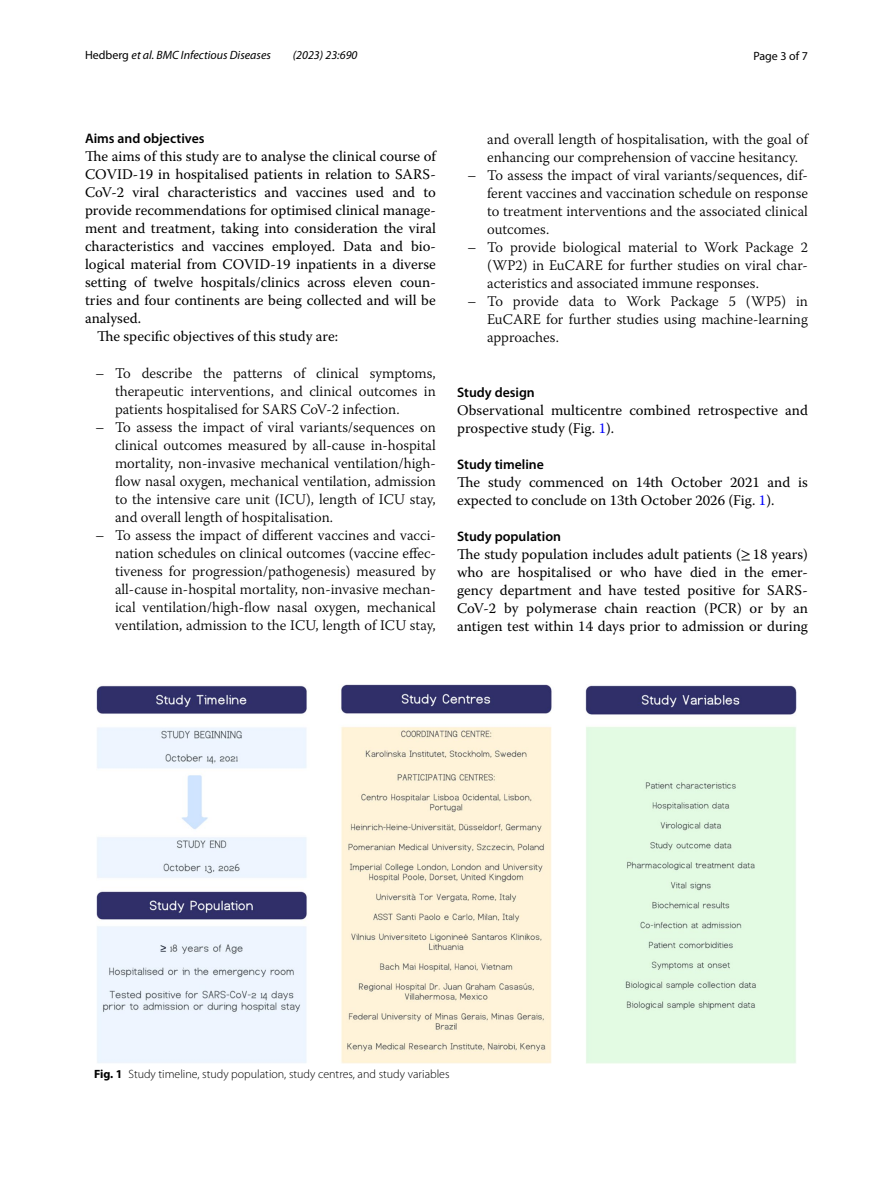
<style>
.page{position:relative;width:893px;height:1187px;background:#fff}
.page>*{position:absolute;margin:0;border:0;box-sizing:border-box;transform-origin:0 0}
.t1{font:300 14.7px/18px "Warnock Pro";color:#000;text-align:justify}
.t2{font:14.7px/18px "Warnock Pro";color:#000}
.t3{font:600 13.8px "Myriad Pro";color:#000}
.t4{font:300 12px "Myriad Pro";color:#000}
.t5{font:italic 12px "Myriad Pro";color:#000}
.t6{font:12px "Myriad Pro";color:#000}
.s1{font-style:normal}
.s2{color:#00f}
.s3{font-family:"STIX"}
.s4{font-weight:700}
</style>
<div class="page">
<img style="left:96px;top:684px;width:701px;height:379px">
<p class="t5" style="left:85px;top:48px;width:187px"><span class="s1">Hedberg</span> et al. BMC Infectious Diseases</p>
<p class="t5" style="left:293px;top:48px;width:66px">(2023) 23:690</p>
<p class="t6" style="left:753px;top:48px;width:56px">Page 3 of 7</p>
<p class="t3" style="left:85px;top:130px;width:121px">Aims and objectives</p>
<p class="t2" style="left:85px;top:147px;width:352px">The aims of this study are to analyse the clinical course of</p>
<p class="t2" style="left:85px;top:165px;width:352px">COVID-19 in hospitalised patients in relation to SARS-</p>
<p class="t2" style="left:85px;top:183px;width:352px">CoV-2 viral characteristics and vaccines used and to</p>
<p class="t2" style="left:85px;top:201px;width:352px">provide recommendations for optimised clinical manage-</p>
<p class="t2" style="left:85px;top:219px;width:352px">ment and treatment, taking into consideration the viral</p>
<p class="t2" style="left:85px;top:237px;width:352px">characteristics and vaccines employed. Data and bio-</p>
<p class="t2" style="left:85px;top:255px;width:352px">logical material from COVID-19 inpatients in a diverse</p>
<p class="t2" style="left:85px;top:273px;width:352px">setting of twelve hospitals/clinics across eleven coun-</p>
<p class="t2" style="left:85px;top:291px;width:352px">tries and four continents are being collected and will be</p>
<p class="t2" style="left:85px;top:309px;width:58px">analysed.</p>
<p class="t2" style="left:97px;top:327px;width:243px">The specific objectives of this study are:</p>
<p class="t1" style="left:115px;top:364px;width:322px;text-indent:-20px">– To describe the patterns of clinical symptoms, therapeutic interventions, and clinical outcomes in patients hospitalised for SARS CoV-2 infection.</p>
<p class="t1" style="left:115px;top:418px;width:322px;text-indent:-20px">– To assess the impact of viral variants/sequences on clinical outcomes measured by all-cause in-hospital mortality, non-invasive mechanical ventilation/high&shy;flow nasal oxygen, mechanical ventilation, admission to the intensive care unit (ICU), length of ICU stay, and overall length of hospitalisation.</p>
<p class="t1" style="left:115px;top:526px;width:322px;text-indent:-20px">– To assess the impact of different vaccines and vacci&shy;nation schedules on clinical outcomes (vaccine effec&shy;tiveness for progression/pathogenesis) measured by all-cause in-hospital mortality, non-invasive mechan&shy;ical ventilation/high-flow nasal oxygen, mechanical ventilation, admission to the ICU, length of ICU stay,</p>
<p class="t1" style="left:487px;top:130px;width:322px">and overall length of hospitalisation, with the goal of enhancing our comprehension of vaccine hesitancy.</p>
<p class="t1" style="left:487px;top:166px;width:322px;text-indent:-20px">– To assess the impact of viral variants/sequences, dif&shy;ferent vaccines and vaccination schedule on response to treatment interventions and the associated clinical outcomes.</p>
<p class="t1" style="left:487px;top:238px;width:322px;text-indent:-20px">– To provide biological material to Work Package 2 (WP2) in EuCARE for further studies on viral char&shy;acteristics and associated immune responses.</p>
<p class="t1" style="left:487px;top:292px;width:322px;text-indent:-20px">– To provide data to Work Package 5 (WP5) in EuCARE for further studies using machine-learning approaches.</p>
<p class="t3" style="left:457px;top:383px;width:79px">Study design</p>
<p class="t2" style="left:457px;top:400px;width:352px">Observational multicentre combined retrospective and prospective study (Fig. <span class="s2">1</span>).</p>
<p class="t3" style="left:457px;top:455px;width:88px">Study timeline</p>
<p class="t2" style="left:457px;top:472px;width:352px">The study commenced on 14th October 2021 and is expected to conclude on 13th October 2026 (Fig. <span class="s2">1</span>).</p>
<p class="t3" style="left:457px;top:527px;width:105px">Study population</p>
<p class="t2" style="left:457px;top:544px;width:352px;text-align:justify">The study population includes adult patients (<span class="s3">≥</span>18 years) who are hospitalised or who have died in the emer&shy;gency department and have tested positive for SARS-CoV-2 by polymerase chain reaction (PCR) or by an antigen test within 14 days prior to admission or during</p>
<p class="t4" style="left:94px;top:1067px;width:357px"><span class="s4">Fig. 1</span> Study timeline, study population, study centres, and study variables</p>
</div>
